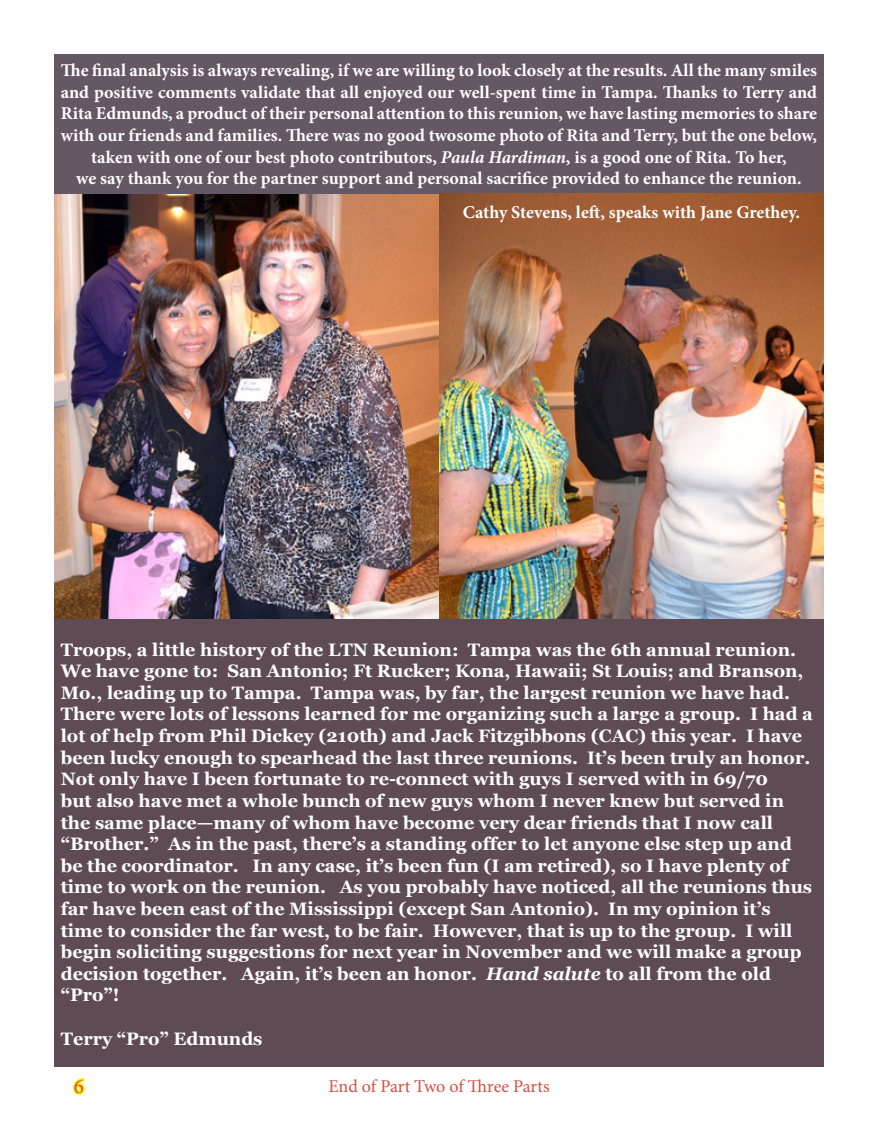
<style>
.page{position:relative;width:878px;height:1148px;background:#fff}
.page>*{position:absolute;margin:0;border:0;box-sizing:border-box;transform-origin:0 0}
.t1{font:21px "Minion Pro";color:#d34f45}
.t2{font:700 18px/21.6px "Georgia";color:#fff}
.t3{font:700 18px/21.6px "Minion Pro";color:#fff;text-align:center}
.t4{font:18px "Minion Pro";letter-spacing:-.01em;color:#d34f45}
.s1{font-style:italic}
</style>
<div class="page">
<img style="left:54px;top:193px;width:770px;height:426px">
<div style="left:54px;top:54px;width:770px;height:139px;background:#655764"></div>
<div style="left:54px;top:619px;width:770px;height:447px;background:#5f4b54"></div>
<svg style="left:73px;top:1077px;width:12px;height:18px"></svg>
<p class="t3" style="left:61px;top:59px;width:757px">The final analysis is always revealing, if we are willing to look closely at the results. All the many smiles and positive comments validate that all enjoyed our well-spent time in Tampa. Thanks to Terry and Rita Edmunds, a product of their personal attention to this reunion, we have lasting memories to share with our friends and families. There was no good twosome photo of Rita and Terry, but the one below, taken with one of our best photo contributors, <span class="s1">Paula Hardiman</span>, is a good one of Rita. To her,</p>
<p class="t3" style="left:76px;top:167px;width:727px">we say thank you for the partner support and personal sacrifice provided to enhance the reunion.</p>
<p class="t3" style="left:463px;top:201px;width:339px">Cathy Stevens, left, speaks with Jane Grethey.</p>
<p class="t2" style="left:61px;top:638px;width:753px">Troops, a little history of the LTN Reunion: Tampa was the 6th annual reunion.<br>We have gone to: San Antonio; Ft Rucker; Kona, Hawaii; St Louis; and Branson, Mo., leading up to Tampa. Tampa was, by far, the largest reunion we have had.<br>There were lots of lessons learned for me organizing such a large a group. I had a lot of help from Phil Dickey (210th) and Jack Fitzgibbons (CAC) this year. I have been lucky enough to spearhead the last three reunions. It’s been truly an honor.<br>Not only have I been fortunate to re-connect with guys I served with in 69/70<br>but also have met a whole bunch of new guys whom I never knew but served in the same place—many of whom have become very dear friends that I now call “Brother.” As in the past, there’s a standing offer to let anyone else step up and be the coordinator. In any case, it’s been fun (I am retired), so I have plenty of time to work on the reunion. As you probably have noticed, all the reunions thus far have been east of the Mississippi (except San Antonio). In my opinion it’s time to consider the far west, to be fair. However, that is up to the group. I will begin soliciting suggestions for next year in November and we will make a group decision together. Again, it’s been an honor. <span class="s1">Hand salute</span> to all from the old “Pro”!</p>
<p class="t2" style="left:61px;top:1027px;width:203px">Terry “Pro” Edmunds</p>
<p class="t1" style="left:74px;top:1072px;width:12px">6</p>
<p class="t4" style="left:328px;top:1074px;width:223px">End of Part Two of Three Parts</p>
</div>
